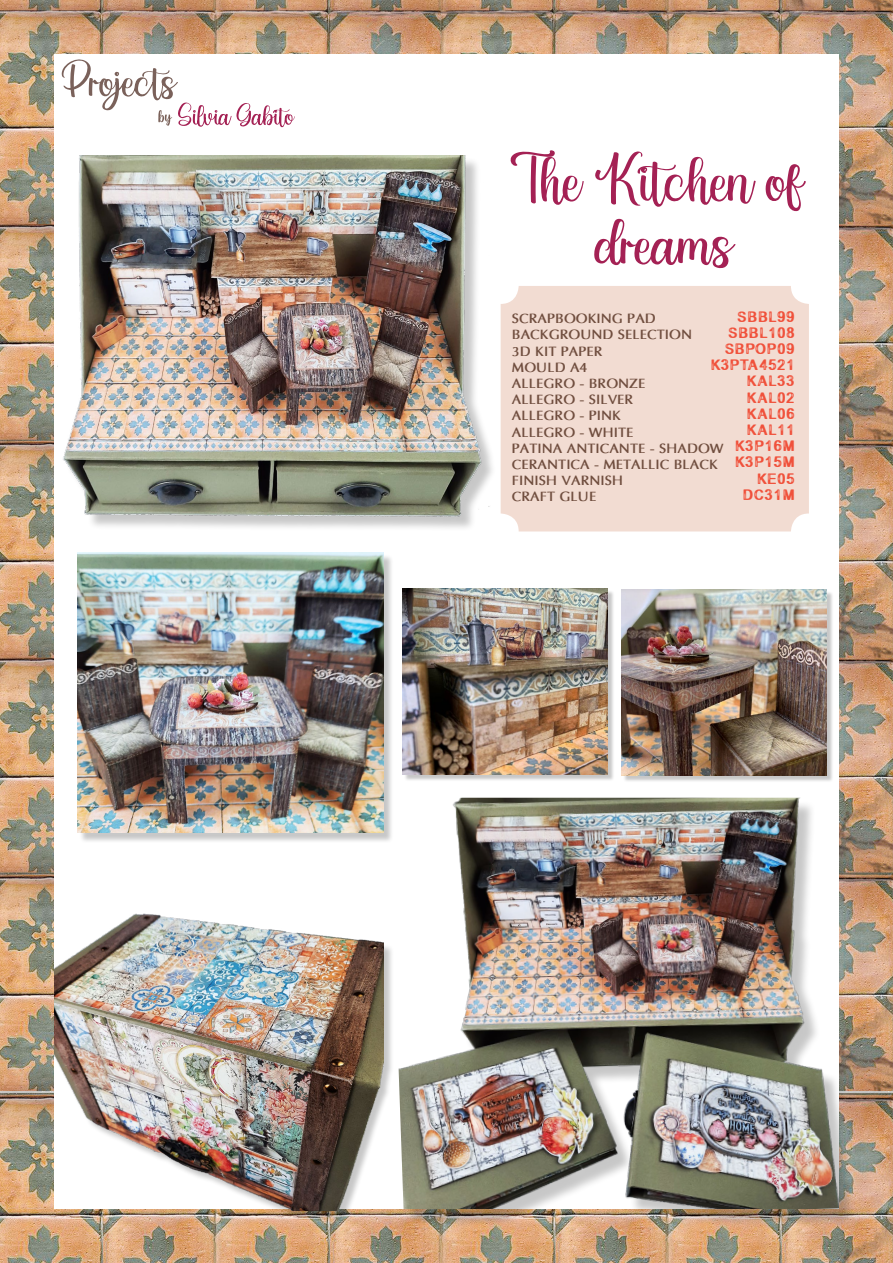
<style>
.page{position:relative;width:893px;height:1263px;background:#fff}
.page>*{position:absolute;margin:0;border:0;box-sizing:border-box;transform-origin:0 0}
.t1{font:52.5px/63px "Kathiya Demo";color:#a42154;text-align:center}
.t2{font:700 13.5px/16.2px "Optima";color:#704e3f}
.t3{font:13.5px/16.2px "CANDYDRO Pdemo";color:#f0513b;text-align:right}
</style>
<div class="page">
<img style="left:0;top:0;width:893px;height:1263px">
<div style="left:54px;top:54px;width:785px;height:1155px;background:#fff"></div>
<svg style="left:62px;top:59px;width:233px;height:69px"></svg>
<div style="left:79px;top:554px;width:315px;height:290px;background:#000;opacity:.22"></div>
<img style="left:78px;top:570px;width:305px;height:263px">
<div style="left:55px;top:916px;width:339px;height:305px;background:#000;opacity:.22"></div>
<img style="left:54px;top:913px;width:329px;height:297px">
<div style="left:404px;top:590px;width:211px;height:191px;background:#000;opacity:.22"></div>
<img style="left:403px;top:589px;width:205px;height:185px">
<div style="left:623px;top:591px;width:211px;height:191px;background:#000;opacity:.22"></div>
<img style="left:622px;top:590px;width:204px;height:185px">
<div style="left:401px;top:800px;width:456px;height:427px;background:#000;opacity:.22"></div>
<img style="left:389px;top:798px;width:450px;height:411px">
<img style="left:57px;top:155px;width:433px;height:415px">
<div style="left:501px;top:286px;width:308px;height:245px;background:#f2dcd2;border-radius:18px"></div>
<h1 class="t1" style="left:512px;top:148px;width:294px">The Kitchen of dreams</h1>
<p class="t3" style="left:710px;top:310px;width:86px">SBBL99<br>SBBL108<br>SBPOP09<br>K3PTA4521<br>KAL33<br>KAL02<br>KAL06<br>KAL11<br>K3P16M<br>K3P15M<br>KE05<br>DC31M</p>
<p class="t2" style="left:512px;top:310px;width:214px">SCRAPBOOKING PAD<br>BACKGROUND SELECTION<br>3D KIT PAPER<br>MOULD A4<br>ALLEGRO - BRONZE<br>ALLEGRO - SILVER<br>ALLEGRO - PINK<br>ALLEGRO - WHITE<br>PATINA ANTICANTE - SHADOW<br>CERANTICA - METALLIC BLACK<br>FINISH VARNISH<br>CRAFT GLUE</p>
</div>
